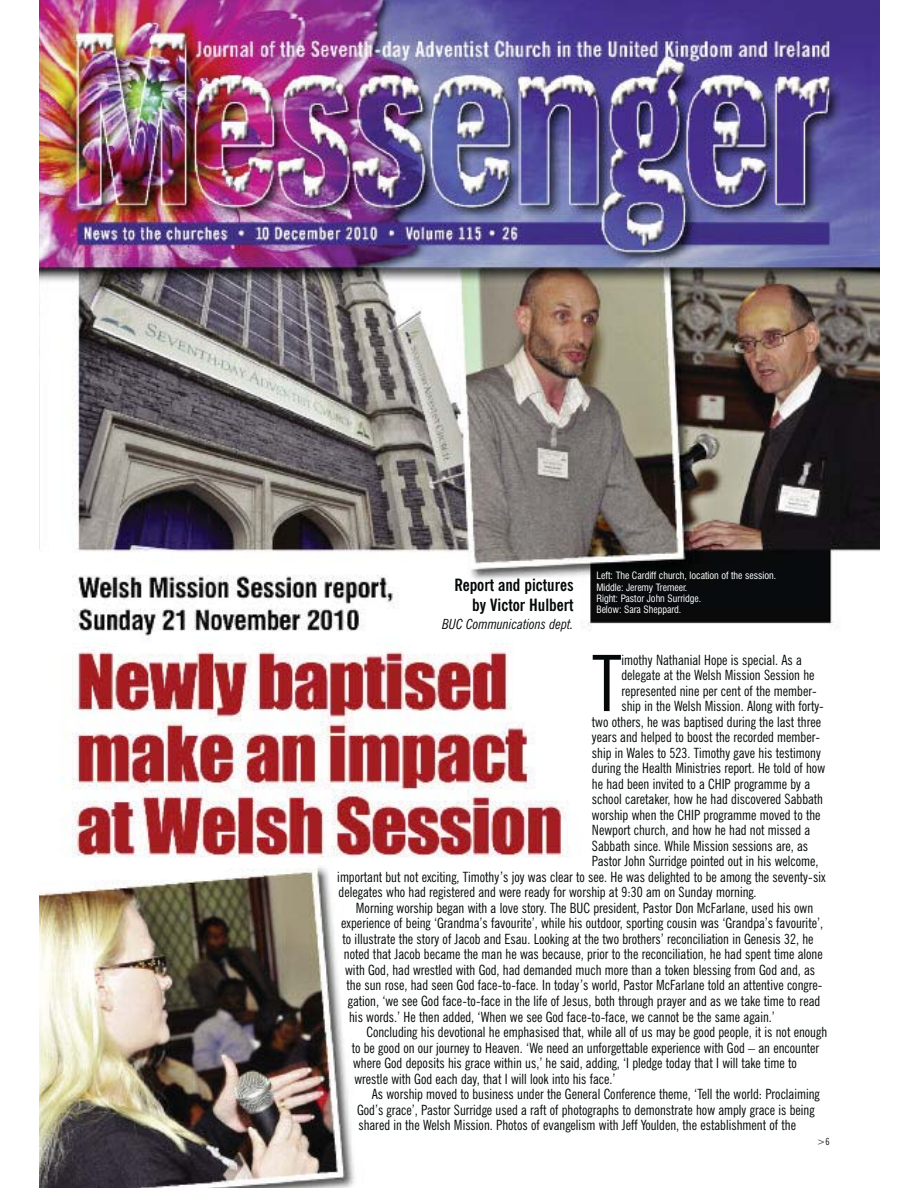
<style>
.page{position:relative;width:918px;height:1188px;background:#fff}
.page>*{position:absolute;margin:0;border:0;box-sizing:border-box;transform-origin:0 0}
.t1{font:condensed 77.7px "News Gothic BT";color:#040809}
.t2{font:700 condensed 16.95px/20.2px "News Gothic BT";color:#040809;text-align:right}
.t3{font:condensed 14.1px "News Gothic BT";color:#040809}
.t4{font:italic condensed 14.1px "News Gothic BT";color:#040809}
.t5{font:condensed 9.9px/11.2px "Swiss 721 BT";letter-spacing:-.005em;color:#fff}
.t6{font:condensed 9.9px "News Gothic BT";color:#040809}
</style>
<div class="page">
<img style="left:39px;top:0;width:840px;height:1188px">
<p class="t2" style="left:454px;top:576px;width:121px">Report and pictures by Victor Hulbert</p>
<p class="t4" style="left:442px;top:619px;width:133px">BUC Communications dept.</p>
<p class="t5" style="left:596px;top:571px;width:181px">Left: The Cardiff church, location of the session.<br>Middle: Jeremy Tremeer.<br>Right: Pastor John Surridge.<br>Below: Sara Sheppard.</p>
<h1 class="t1" style="left:592px;top:650px;width:31px">T</h1>
<p class="t3" style="left:622px;top:653px;width:182px">imothy Nathanial Hope is special. As a</p>
<p class="t3" style="left:621px;top:669px;width:195px">delegate at the Welsh Mission Session he</p>
<p class="t3" style="left:621px;top:685px;width:197px">represented nine per cent of the member-</p>
<p class="t3" style="left:621px;top:700px;width:204px">ship in the Welsh Mission. Along with forty-</p>
<p class="t3" style="left:592px;top:716px;width:231px">two others, he was baptised during the last three</p>
<p class="t3" style="left:592px;top:731px;width:230px">years and helped to boost the recorded member-</p>
<p class="t3" style="left:592px;top:747px;width:231px">ship in Wales to 523. Timothy gave his testimony</p>
<p class="t3" style="left:592px;top:762px;width:235px">during the Health Ministries report. He told of how</p>
<p class="t3" style="left:592px;top:778px;width:220px">he had been invited to a CHIP programme by a</p>
<p class="t3" style="left:592px;top:793px;width:233px">school caretaker, how he had discovered Sabbath</p>
<p class="t3" style="left:592px;top:809px;width:230px">worship when the CHIP programme moved to the</p>
<p class="t3" style="left:592px;top:824px;width:220px">Newport church, and how he had not missed a</p>
<p class="t3" style="left:592px;top:840px;width:218px">Sabbath since. While Mission sessions are, as</p>
<p class="t3" style="left:592px;top:855px;width:228px">Pastor John Surridge pointed out in his welcome,</p>
<p class="t3" style="left:337px;top:871px;width:490px">important but not exciting, Timothy’s joy was clear to see. He was delighted to be among the seventy-six</p>
<p class="t3" style="left:339px;top:886px;width:419px">delegates who had registered and were ready for worship at 9:30 am on Sunday morning.</p>
<p class="t3" style="left:356px;top:902px;width:459px">Morning worship began with a love story. The BUC president, Pastor Don McFarlane, used his own</p>
<p class="t3" style="left:341px;top:917px;width:483px">experience of being ‘Grandma’s favourite’, while his outdoor, sporting cousin was ‘Grandpa’s favourite’,</p>
<p class="t3" style="left:343px;top:933px;width:472px">to illustrate the story of Jacob and Esau. Looking at the two brothers’ reconciliation in Genesis 32, he</p>
<p class="t3" style="left:344px;top:948px;width:480px">noted that Jacob became the man he was because, prior to the reconciliation, he had spent time alone</p>
<p class="t3" style="left:345px;top:964px;width:471px">with God, had wrestled with God, had demanded much more than a token blessing from God and, as</p>
<p class="t3" style="left:347px;top:979px;width:477px">the sun rose, had seen God face-to-face. In today’s world, Pastor McFarlane told an attentive congre-</p>
<p class="t3" style="left:348px;top:995px;width:474px">gation, ‘we see God face-to-face in the life of Jesus, both through prayer and as we take time to read</p>
<p class="t3" style="left:349px;top:1010px;width:427px">his words.’ He then added, ‘When we see God face-to-face, we cannot be the same again.’</p>
<p class="t3" style="left:366px;top:1026px;width:462px">Concluding his devotional he emphasised that, while all of us may be good people, it is not enough</p>
<p class="t3" style="left:352px;top:1042px;width:469px">to be good on our journey to Heaven. ‘We need an unforgettable experience with God – an encounter</p>
<p class="t3" style="left:353px;top:1057px;width:445px">where God deposits his grace within us,’ he said, adding, ‘I pledge today that I will take time to</p>
<p class="t3" style="left:354px;top:1073px;width:263px">wrestle with God each day, that I will look into his face.’</p>
<p class="t3" style="left:372px;top:1088px;width:450px">As worship moved to business under the General Conference theme, ‘Tell the world: Proclaiming</p>
<p class="t3" style="left:357px;top:1104px;width:459px">God’s grace’, Pastor Surridge used a raft of photographs to demonstrate how amply grace is being</p>
<p class="t3" style="left:358px;top:1119px;width:439px">shared in the Welsh Mission. Photos of evangelism with Jeff Youlden, the establishment of the</p>
<p class="t6" style="left:817px;top:1137px;width:14px">&gt;6</p>
</div>
